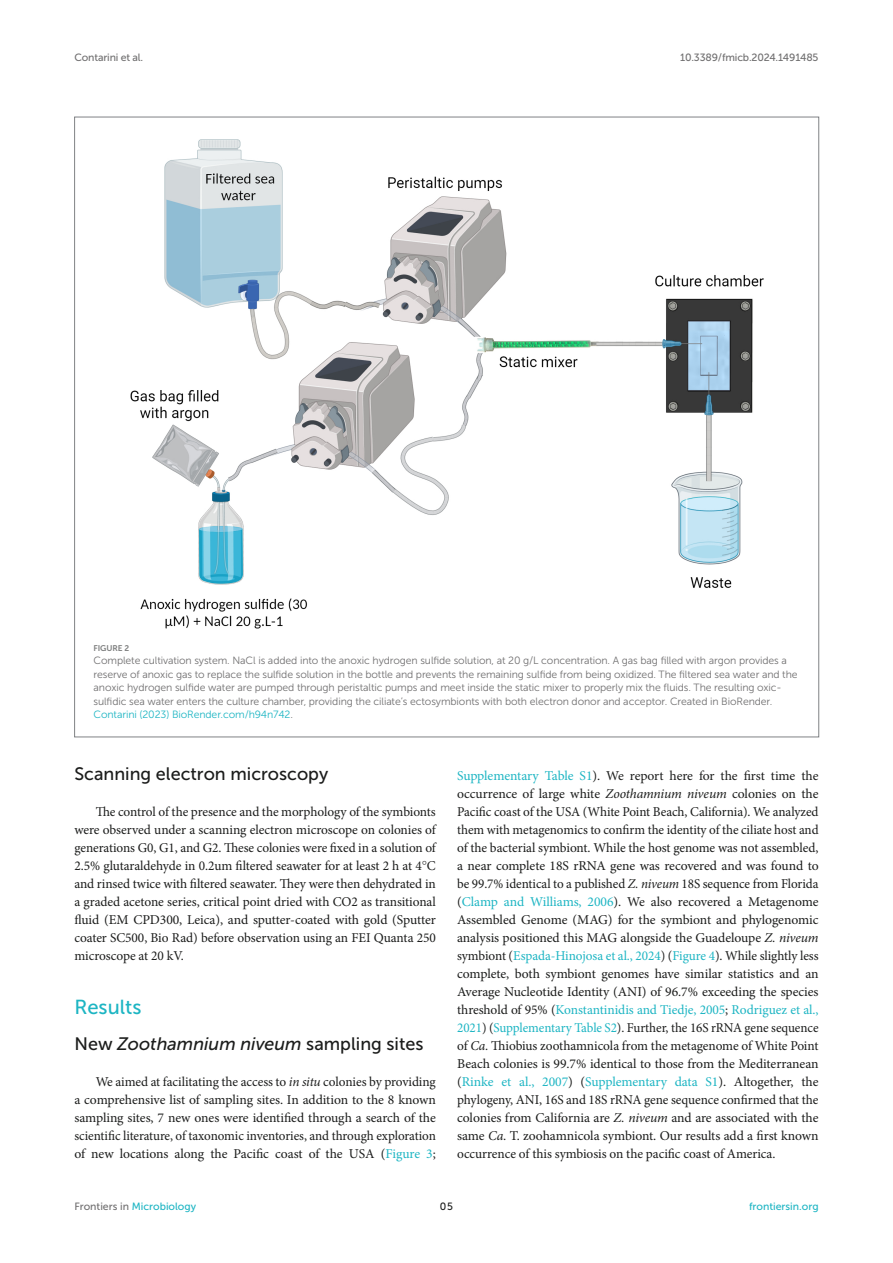
<style>
.page{position:relative;width:893px;height:1263px;background:#fff}
.page>*{position:absolute;margin:0;border:0;box-sizing:border-box;transform-origin:0 0}
.HEAD_1{font:20.25px "Museo Sans 500";color:#1db5c3}
.HEAD_2_after_HEAD_1{font:italic 18px "Museo Sans 500";color:#1b1c1b}
.HEAD_2{font:18px "Museo Sans 500";color:#1b1c1b}
.TEXT{font:13.5px/18px "Minion Pro";letter-spacing:-.005em;color:#1b1c1b;text-align:justify}
.FIG_LEG{font:10.5px/13.5px "Museo Sans 300";letter-spacing:-.01em;color:#706f70}
.t1{font:10.5px "Museo Sans 500";letter-spacing:-.015em;color:#706f70}
.t2{font:10.5px "Museo Sans 500";color:#1db5c3}
.t3{font:10.5px "Museo Sans 500";color:#1b1c1b}
.FIG_HD{font:8.25px "Museo Sans 700";letter-spacing:-.01em;color:#7e7f7f}
.s1{color:#1db5c3}
.s2{font-family:"STIX"}
.s3{font-style:normal}
.s4{font-style:italic}
.s5{color:#706f70}
</style>
<div class="page">
<img style="left:130px;top:139px;width:634px;height:490px">
<p class="t1" style="left:74px;top:51px;width:70px">Contarini et al.</p>
<p class="t1" style="left:680px;top:51px;width:140px">10.3389/fmicb.2024.1491485</p>
<p class="FIG_HD" style="left:94px;top:643px;width:37px">FIGURE 2</p>
<p class="FIG_LEG" style="left:94px;top:654px;width:706px">Complete cultivation system. NaCl is added into the anoxic hydrogen sulfide solution, at 20 g/L concentration. A gas bag filled with argon provides a reserve of anoxic gas to replace the sulfide solution in the bottle and prevents the remaining sulfide from being oxidized. The filtered sea water and the anoxic hydrogen sulfide water are pumped through peristaltic pumps and meet inside the static mixer to properly mix the fluids. The resulting oxic&shy;sulfidic sea water enters the culture chamber, providing the ciliate’s ectosymbionts with both electron donor and acceptor. Created in BioRender.<br><span class="s1">Contarini (2023) BioRender.com/h94n742</span>.</p>
<p class="HEAD_2" style="left:74px;top:764px;width:255px">Scanning electron microscopy</p>
<p class="TEXT" style="left:74px;top:803px;width:363px;text-indent:21px">The control of the presence and the morphology of the symbionts were observed under a scanning electron microscope on colonies of generations G0, G1, and G2. These colonies were fixed in a solution of 2.5% glutaraldehyde in 0.2um filtered seawater for at least 2 h at 4<span class="s2">°</span>C and rinsed twice with filtered seawater. They were then dehydrated in a graded acetone series, critical point dried with CO2 as transitional fluid (EM CPD300, Leica), and sputter-coated with gold (Sputter coater SC500, Bio Rad) before observation using an FEI Quanta 250 microscope at 20 kV.</p>
<p class="HEAD_1" style="left:74px;top:996px;width:69px">Results</p>
<p class="HEAD_2_after_HEAD_1" style="left:74px;top:1034px;width:351px"><span class="s3">New</span> Zoothamnium niveum <span class="s3">sampling sites</span></p>
<p class="TEXT" style="left:74px;top:1073px;width:363px;text-indent:21px">We aimed at facilitating the access to <span class="s4">in situ</span> colonies by providing a comprehensive list of sampling sites. In addition to the 8 known sampling sites, 7 new ones were identified through a search of the scientific literature, of taxonomic inventories, and through exploration of new locations along the Pacific coast of the USA (<span class="s1">Figure 3</span>;</p>
<p class="TEXT" style="left:457px;top:767px;width:363px"><span class="s1">Supplementary Table S1</span>). We report here for the first time the occurrence of large white <span class="s4">Zoothamnium niveum</span> colonies on the Pacific coast of the USA (White Point Beach, California). We analyzed them with metagenomics to confirm the identity of the ciliate host and of the bacterial symbiont. While the host genome was not assembled, a near complete 18S rRNA gene was recovered and was found to be 99.7% identical to a published <span class="s4">Z. niveum</span> 18S sequence from Florida (<span class="s1">Clamp and Williams, 2006</span>). We also recovered a Metagenome Assembled Genome (MAG) for the symbiont and phylogenomic analysis positioned this MAG alongside the Guadeloupe <span class="s4">Z. niveum </span>symbiont (<span class="s1">Espada-Hinojosa et al., 2024</span>) (<span class="s1">Figure 4</span>). While slightly less complete, both symbiont genomes have similar statistics and an Average Nucleotide Identity (ANI) of 96.7% exceeding the species threshold of 95% (<span class="s1">Konstantinidis and Tiedje, 2005</span>; <span class="s1">Rodriguez et al., 2021</span>) (<span class="s1">Supplementary Table S2</span>). Further, the 16S rRNA gene sequence of <span class="s4">Ca.</span> Thiobius zoothamnicola from the metagenome of White Point Beach colonies is 99.7% identical to those from the Mediterranean (<span class="s1">Rinke et al., 2007</span>) (<span class="s1">Supplementary data S1</span>). Altogether, the phylogeny, ANI, 16S and 18S rRNA gene sequence confirmed that the colonies from California are <span class="s4">Z. niveum</span> and are associated with the same <span class="s4">Ca.</span> T. zoohamnicola symbiont. Our results add a first known occurrence of this symbiosis on the pacific coast of America.</p>
<p class="t2" style="left:74px;top:1200px;width:123px"><span class="s5">Frontiers in</span> Microbiology</p>
<p class="t3" style="left:440px;top:1200px;width:14px">05</p>
<p class="t2" style="left:749px;top:1200px;width:71px">frontiersin.org</p>
</div>
